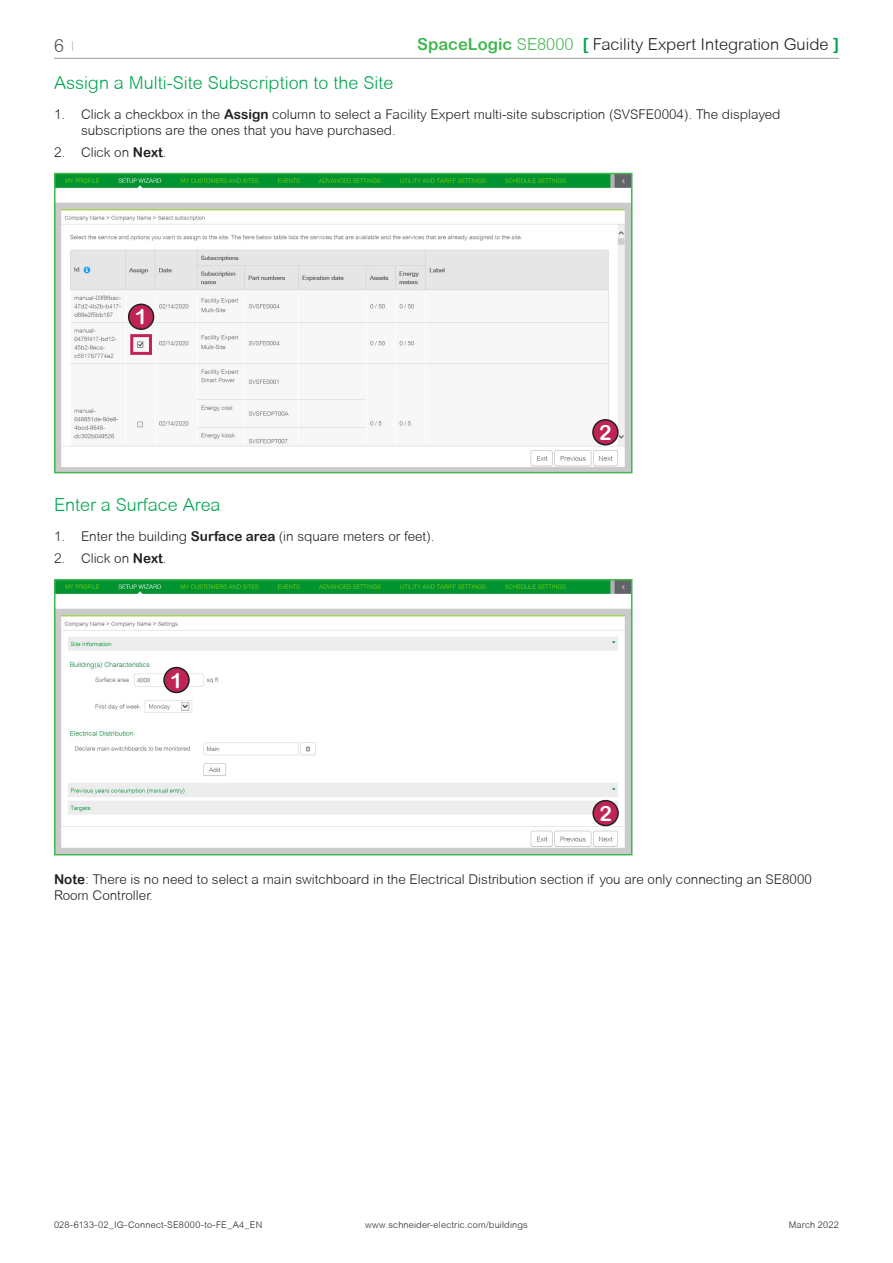
<style>
.page{position:relative;width:893px;height:1263px;background:#fff}
.page>*{position:absolute;margin:0;border:0;box-sizing:border-box;transform-origin:0 0}
.Bubble_Number_White{font:21px "Arial Rounded MT Bold";color:#fff}
.Heading_2{font:300 18px "Arial Rounded MT";color:#00a54f}
.t1{font:300 18px "Arial Rounded MT";color:#4d545a}
.t2{font:300 16.5px "Arial Rounded MT";color:#231f20}
.t3{font:300 13.5px/16.5px "Arial Rounded MT";color:#231f20}
.t4{font:300 9.15px "Arial Rounded MT";letter-spacing:.02em;color:#231f20}
.s1{font-family:"Arial Rounded MT Bold";font-weight:400;color:#42b751}
.s2{color:#42b751}
.s3{font-family:"Arial Rounded MT Bold";font-weight:400;color:#00a54f}
.s4{font-family:"Arial Rounded MT Bold";font-weight:400}
</style>
<div class="page">
<hr style="left:54px;top:58px;width:785px;height:1px;background:#959ea4">
<img style="left:57px;top:176px;width:572px;height:294px">
<div style="left:54px;top:173px;width:578px;height:300px;border:2px solid #42b751"></div>
<div style="left:593px;top:420px;width:25px;height:25px;background:#bf2454;border-radius:50%"></div>
<div style="left:592px;top:419px;width:27px;height:26px;border:2px solid #231f20;border-radius:50%"></div>
<div style="left:129px;top:304px;width:25px;height:25px;background:#bf2454;border-radius:50%"></div>
<div style="left:128px;top:304px;width:26px;height:26px;border:2px solid #231f20;border-radius:50%"></div>
<div style="left:130px;top:334px;width:22px;height:21px;border:3px solid #bf2454"></div>
<img style="left:57px;top:582px;width:572px;height:270px">
<div style="left:54px;top:579px;width:578px;height:276px;border:2px solid #42b751"></div>
<div style="left:593px;top:801px;width:25px;height:24px;background:#bf2454;border-radius:50%"></div>
<div style="left:592px;top:800px;width:27px;height:26px;border:2px solid #231f20;border-radius:50%"></div>
<div style="left:164px;top:667px;width:25px;height:25px;background:#bf2454;border-radius:50%"></div>
<div style="left:163px;top:667px;width:27px;height:26px;border:2px solid #231f20;border-radius:50%"></div>
<h2 class="t1" style="left:54px;top:36px;width:21px">6 <sup>|</sup></h2>
<p class="t2" style="left:417px;top:34px;width:423px"><span class="s1">SpaceLogic</span> <span class="s2">SE8000</span> <span class="s3">[</span> Facility Expert Integration Guide <span class="s3">]</span></p>
<p class="Heading_2" style="left:54px;top:72px;width:341px">Assign a Multi-Site Subscription to the Site</p>
<p class="t3" style="left:81px;top:106px;width:701px;text-indent:-27px">1. Click a checkbox in the <span class="s4">Assign</span> column to select a Facility Expert multi-site subscription (SVSFE0004). The displayed subscriptions are the ones that you have purchased.</p>
<p class="t3" style="left:54px;top:144px;width:114px">2. Click on <span class="s4">Next</span>.</p>
<p class="Bubble_Number_White" style="left:135px;top:305px;width:14px">1</p>
<p class="Heading_2" style="left:54px;top:495px;width:168px">Enter a Surface Area</p>
<p class="t3" style="left:54px;top:528px;width:382px">1. Enter the building <span class="s4">Surface area</span> (in square meters or feet).</p>
<p class="t3" style="left:54px;top:550px;width:114px">2. Click on <span class="s4">Next</span>.</p>
<p class="Bubble_Number_White" style="left:170px;top:668px;width:14px">1</p>
<p class="Bubble_Number_White" style="left:599px;top:420px;width:14px">2</p>
<p class="Bubble_Number_White" style="left:599px;top:801px;width:14px">2</p>
<p class="t3" style="left:54px;top:870px;width:759px"><span class="s4">Note</span>: There is no need to select a main switchboard in the Electrical Distribution section if you are only connecting an SE8000<br>Room Controller.</p>
<p class="t4" style="left:54px;top:1219px;width:210px">028-6133-02_IG-Connect-SE8000-to-FE_A4_EN</p>
<p class="t4" style="left:365px;top:1219px;width:164px">www.schneider-electric.com/buildings</p>
<p class="t4" style="left:789px;top:1219px;width:52px">March 2022</p>
</div>
